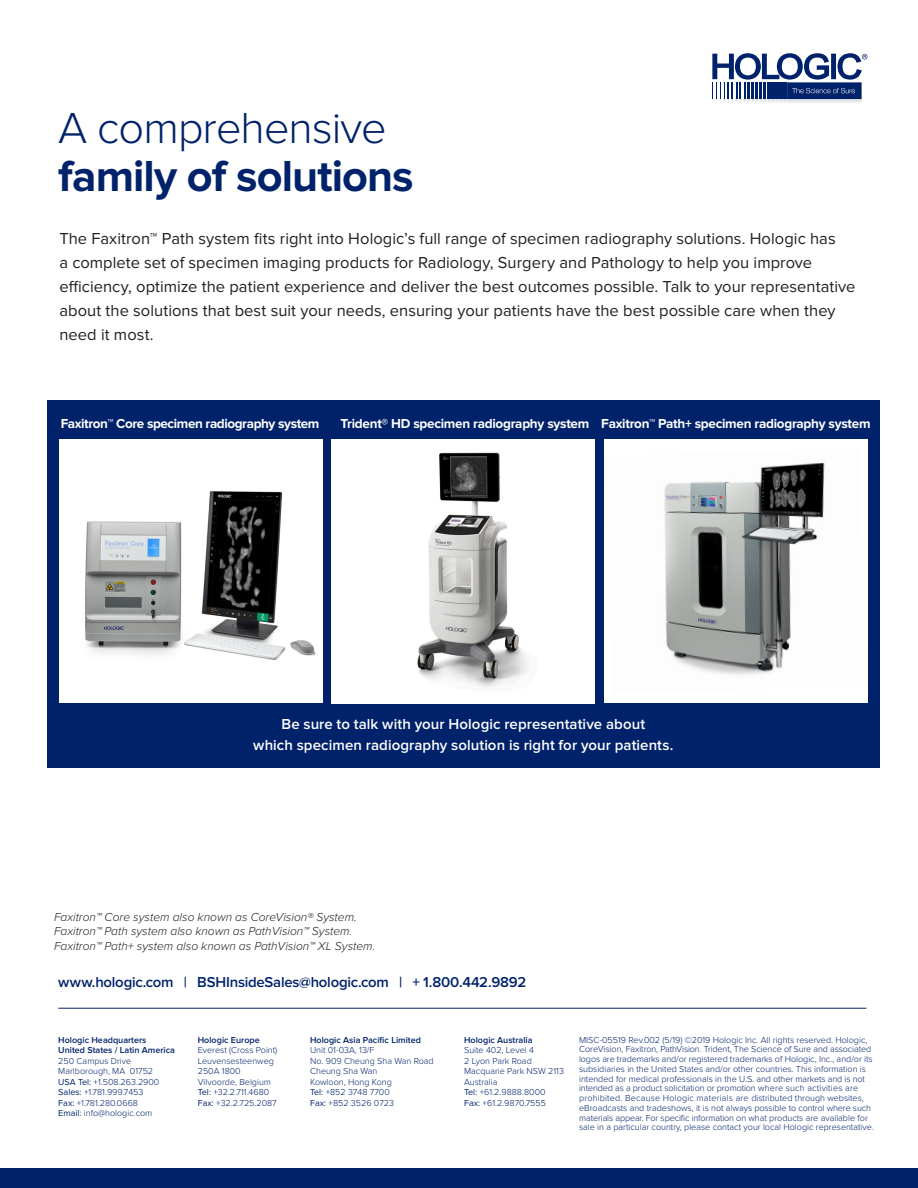
<style>
.page{position:relative;width:918px;height:1188px;background:#fff}
.page>*{position:absolute;margin:0;border:0;box-sizing:border-box;transform-origin:0 0}
.t1{font:700 45px/48px "Proxima Nova";letter-spacing:-.02em;color:#00226b}
.t2{font:16.5px/24px "Proxima Nova";letter-spacing:.005em;color:#231f20}
.t3{font:600 15px/21px "Proxima Nova";letter-spacing:.005em;color:#fff;text-align:center}
.t4{font:600 14.85px "Proxima Nova";letter-spacing:-.015em;color:#00226b}
.t5{font:700 13.5px "Proxima Nova";letter-spacing:-.02em;color:#fff}
.t6{font:italic 300 12px "Proxima Nova";color:#231f20}
.t7{font:300 9px/9.8px "Proxima Nova";color:#00226b}
.t8{font:600 9px/10.5px "Proxima Nova";color:#00226b}
.s1{font-weight:300}
.s2{font-weight:400}
</style>
<div class="page">
<div style="left:48px;top:400px;width:832px;height:367px;background:#00226b"></div>
<svg style="left:712px;top:53px;width:155px;height:50px"></svg>
<hr style="left:58px;top:1008px;width:808px;height:1px;background:#00226b">
<div style="left:0;top:1169px;width:918px;height:19px;background:#00226b"></div>
<div style="left:59px;top:440px;width:264px;height:263px;background:#fff"></div>
<img style="left:85px;top:491px;width:231px;height:169px">
<div style="left:604px;top:440px;width:263px;height:263px;background:#fff"></div>
<img style="left:664px;top:463px;width:161px;height:212px">
<div style="left:332px;top:441px;width:263px;height:263px;background:#fff"></div>
<img style="left:417px;top:452px;width:110px;height:235px">
<p class="t1" style="left:58px;top:105px;width:357px"><span class="s1">A comprehensive </span>family of solutions</p>
<p class="t2" style="left:59px;top:226px;width:798px">The Faxitron™ Path system fits right into Hologic’s full range of specimen radiography solutions. Hologic has<br>a complete set of specimen imaging products for Radiology, Surgery and Pathology to help you improve efficiency, optimize the patient experience and deliver the best outcomes possible. Talk to your representative about the solutions that best suit your needs, ensuring your patients have the best possible care when they need it most.</p>
<p class="t5" style="left:61px;top:415px;width:260px">Faxitron™ Core specimen radiography system</p>
<p class="t5" style="left:341px;top:415px;width:250px">Trident® HD specimen radiography system</p>
<p class="t5" style="left:601px;top:415px;width:271px">Faxitron™ Path+ specimen radiography system</p>
<p class="t3" style="left:253px;top:714px;width:422px">Be sure to talk with your Hologic representative about<br>which specimen radiography solution is right for your patients.</p>
<p class="t6" style="left:54px;top:910px;width:304px">Faxitron™ Core system also known as CoreVision® System.</p>
<p class="t6" style="left:54px;top:925px;width:300px">Faxitron™ Path system also known as PathVision™ System.</p>
<p class="t6" style="left:54px;top:939px;width:323px">Faxitron™ Path+ system also known as PathVision™ XL System.</p>
<p class="t4" style="left:58px;top:974px;width:469px">www.hologic.com | BSHInsideSales@hologic.com | + 1.800.442.9892</p>
<p class="t8" style="left:58px;top:1035px;width:90px">Hologic Headquarters</p>
<p class="t8" style="left:58px;top:1045px;width:118px">United States / Latin America<br><span class="s1">250 Campus Drive</span></p>
<p class="t7" style="left:58px;top:1066px;width:96px">Marlborough, MA 01752</p>
<p class="t7" style="left:58px;top:1077px;width:103px"><span class="s2">USA Tel:</span> +1.508.263.2900</p>
<p class="t7" style="left:58px;top:1087px;width:87px"><span class="s2">Sales:</span> +1.781.999.7453</p>
<p class="t7" style="left:58px;top:1098px;width:81px"><span class="s2">Fax:</span> +1.781.280.0668</p>
<p class="t7" style="left:58px;top:1108px;width:96px"><span class="s2">Email:</span> info@hologic.com</p>
<p class="t8" style="left:198px;top:1035px;width:63px">Hologic Europe</p>
<p class="t7" style="left:198px;top:1045px;width:81px;line-height:10.5px">Everest (Cross Point)<br>Leuvensesteenweg<br>250A 1800<br>Vilvoorde, Belgium</p>
<p class="t7" style="left:198px;top:1087px;width:73px"><span class="s2">Tel:</span> +32.2.711.4680</p>
<p class="t7" style="left:198px;top:1098px;width:81px"><span class="s2">Fax:</span> +32.2.725.2087</p>
<p class="t8" style="left:310px;top:1035px;width:112px">Hologic Asia Pacific Limited</p>
<p class="t7" style="left:310px;top:1045px;width:125px;line-height:10.5px">Unit 01-03A, 13/F<br>No. 909 Cheung Sha Wan Road<br>Cheung Sha Wan</p>
<p class="t7" style="left:310px;top:1077px;width:83px">Kowloon, Hong Kong</p>
<p class="t7" style="left:310px;top:1087px;width:81px"><span class="s2">Tel:</span> +852 3748 7700</p>
<p class="t7" style="left:310px;top:1098px;width:85px"><span class="s2">Fax:</span> +852 3526 0723</p>
<p class="t8" style="left:464px;top:1035px;width:70px">Hologic Australia</p>
<p class="t7" style="left:464px;top:1045px;width:71px;line-height:10.5px">Suite 402, Level 4<br>2 Lyon Park Road</p>
<p class="t7" style="left:464px;top:1066px;width:101px;line-height:10.5px">Macquarie Park NSW 2113<br>Australia</p>
<p class="t7" style="left:464px;top:1087px;width:83px"><span class="s2">Tel:</span> +61.2.9888.8000</p>
<p class="t7" style="left:464px;top:1098px;width:83px"><span class="s2">Fax:</span> +61.2.9870.7555</p>
<p class="t7" style="left:579px;top:1035px;width:296px">MISC-05519 Rev.002 (5/19) ©2019 Hologic Inc. All rights reserved. Hologic, CoreVision, Faxitron, PathVision. Trident, The Science of Sure and associated logos are trademarks and/or registered trademarks of Hologic, Inc., and/or its subsidiaries in the United States and/or other countries. This information is intended for medical professionals in the U.S. and other markets and is not intended as a product solicitation or promotion where such activities are prohibited. Because Hologic materials are distributed through websites, eBroadcasts and tradeshows, it is not always possible to control where such materials appear. For specific information on what products are available for sale in a particular country, please contact your local Hologic representative.</p>
</div>
